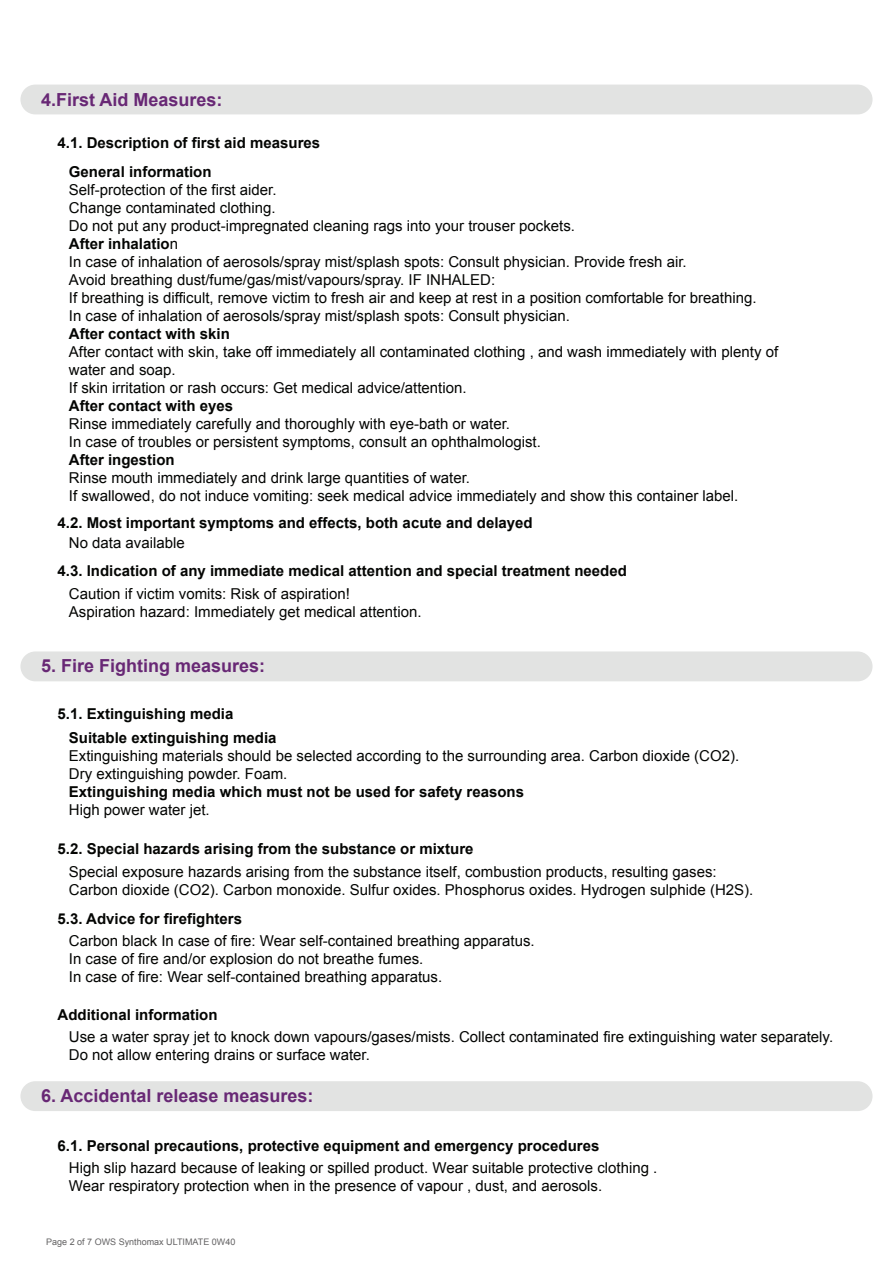
<style>
.page{position:relative;width:893px;height:1263px;background:#fff}
.page>*{position:absolute;margin:0;border:0;box-sizing:border-box;transform-origin:0 0}
.t1{font:700 18px "Arial";color:#682875}
.t2{font:15px/18px "Arial";color:#040503}
.t3{font:700 15px "Arial";color:#040503}
.t4{font:9px "Arial";color:#636263}
.s1{font-weight:700}
</style>
<div class="page">
<div style="left:20px;top:85px;width:852px;height:29px;background:#e2e3e2;border-radius:15px"></div>
<div style="left:20px;top:651px;width:852px;height:30px;background:#e2e3e2;border-radius:15px"></div>
<div style="left:20px;top:1081px;width:852px;height:30px;background:#e2e3e2;border-radius:15px"></div>
<p class="t1" style="left:41px;top:87px;width:183px">4.First Aid Measures:</p>
<p class="t3" style="left:58px;top:133px;width:264px">4.1. Description of first aid measures</p>
<p class="t3" style="left:69px;top:161px;width:144px">General information</p>
<p class="t2" style="left:69px;top:180px;width:689px">Self-protection of the first aider.<br>Change contaminated clothing.<br>Do not put any product-impregnated cleaning rags into your trouser pockets.<br><span class="s1">After inhalatio</span>n<br>In case of inhalation of aerosols/spray mist/splash spots: Consult physician. Provide fresh air.<br>Avoid breathing dust/fume/gas/mist/vapours/spray. IF INHALED:<br>If breathing is difficult, remove victim to fresh air and keep at rest in a position comfortable for breathing.<br>In case of inhalation of aerosols/spray mist/splash spots: Consult physician.</p>
<p class="t3" style="left:69px;top:323px;width:162px">After contact with skin</p>
<p class="t2" style="left:69px;top:342px;width:711px">After contact with skin, take off immediately all contaminated clothing , and wash immediately with plenty of water and soap.<br>If skin irritation or rash occurs: Get medical advice/attention.</p>
<p class="t3" style="left:69px;top:395px;width:166px">After contact with eyes</p>
<p class="t2" style="left:69px;top:414px;width:473px">Rinse immediately carefully and thoroughly with eye-bath or water.<br>In case of troubles or persistent symptoms, consult an ophthalmologist.</p>
<p class="t3" style="left:69px;top:449px;width:107px">After ingestion</p>
<p class="t2" style="left:69px;top:468px;width:671px">Rinse mouth immediately and drink large quantities of water.<br>If swallowed, do not induce vomiting: seek medical advice immediately and show this container label.</p>
<p class="t2" style="left:69px;top:534px;width:117px">No data available</p>
<p class="t2" style="left:69px;top:585px;width:354px">Caution if victim vomits: Risk of aspiration!<br>Aspiration hazard: Immediately get medical attention.</p>
<p class="t3" style="left:58px;top:513px;width:477px">4.2. Most important symptoms and effects, both acute and delayed</p>
<p class="t3" style="left:58px;top:561px;width:571px">4.3. Indication of any immediate medical attention and special treatment needed</p>
<p class="t1" style="left:41px;top:654px;width:226px">5. Fire Fighting measures:</p>
<p class="t3" style="left:58px;top:704px;width:177px">5.1. Extinguishing media</p>
<p class="t3" style="left:69px;top:728px;width:209px">Suitable extinguishing media</p>
<p class="t2" style="left:69px;top:747px;width:672px">Extinguishing materials should be selected according to the surrounding area. Carbon dioxide (CO2).<br>Dry extinguishing powder. Foam.</p>
<p class="t3" style="left:69px;top:782px;width:457px">Extinguishing media which must not be used for safety reasons</p>
<p class="t2" style="left:69px;top:801px;width:142px">High power water jet.</p>
<p class="t3" style="left:58px;top:839px;width:417px">5.2. Special hazards arising from the substance or mixture</p>
<p class="t2" style="left:69px;top:863px;width:686px">Special exposure hazards arising from the substance itself, combustion products, resulting gases:<br>Carbon dioxide (CO2). Carbon monoxide. Sulfur oxides. Phosphorus oxides. Hydrogen sulphide (H2S).</p>
<p class="t2" style="left:69px;top:931px;width:467px">Carbon black In case of fire: Wear self-contained breathing apparatus.<br>In case of fire and/or explosion do not breathe fumes.<br>In case of fire: Wear self-contained breathing apparatus.</p>
<p class="t3" style="left:58px;top:1004px;width:162px">Additional information</p>
<p class="t2" style="left:69px;top:1027px;width:766px">Use a water spray jet to knock down vapours/gases/mists. Collect contaminated fire extinguishing water separately.<br>Do not allow entering drains or surface water.</p>
<p class="t1" style="left:41px;top:1084px;width:274px">6. Accidental release measures:</p>
<p class="t3" style="left:58px;top:1135px;width:543px">6.1. Personal precautions, protective equipment and emergency procedures</p>
<p class="t2" style="left:69px;top:1159px;width:590px">High slip hazard because of leaking or spilled product. Wear suitable protective clothing .<br>Wear respiratory protection when in the presence of vapour , dust, and aerosols.</p>
<p class="t3" style="left:58px;top:908px;width:186px">5.3. Advice for firefighters</p>
<p class="t4" style="left:46px;top:1236px;width:191px">Page 2 of 7 OWS Synthomax ULTIMATE 0W40</p>
</div>
